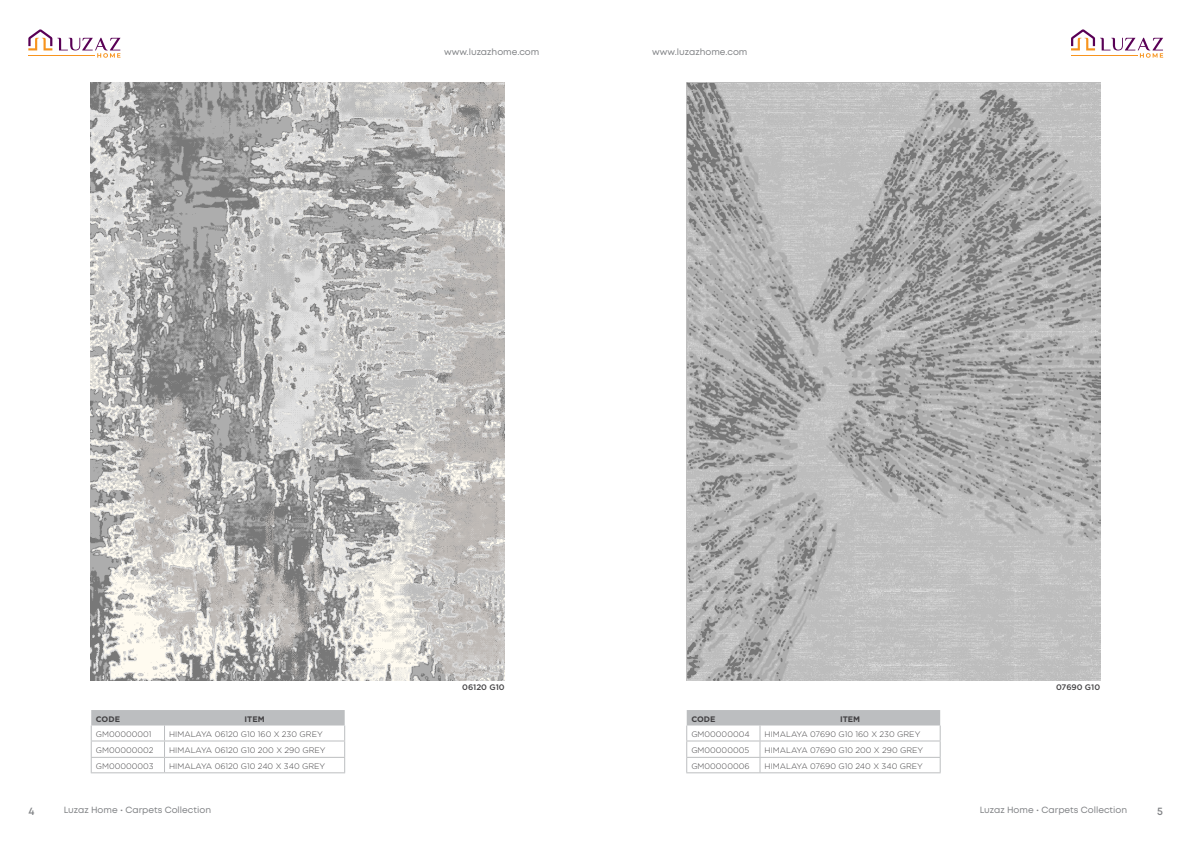
<style>
.page{position:relative;width:1191px;height:842px;background:#fff}
.page>*{position:absolute;margin:0;border:0;box-sizing:border-box;transform-origin:0 0}
.t1{font:600 11px "Mont";color:#808285}
.t2{font:9px "Mont";color:#808285}
.t3{font:300 8px "Gotham";color:#414042}
.t4{font:700 8px "Gotham";color:#414042}
.t5{font:500 8px "Gotham";color:#414042}
</style>
<div class="page">
<svg style="left:28px;top:29px;width:92px;height:29px"></svg>
<hr style="left:28px;top:55px;width:67px;height:1px;background:#f7941e">
<svg style="left:1071px;top:29px;width:92px;height:29px"></svg>
<hr style="left:1071px;top:55px;width:66px;height:1px;background:#f7941e">
<img style="left:91px;top:82px;width:414px;height:598px">
<img style="left:686px;top:82px;width:414px;height:598px">
<svg style="left:91px;top:710px;width:254px;height:62px"></svg>
<hr style="left:91px;top:772px;width:73px;height:1px;background:#bcbec0">
<hr style="left:164px;top:772px;width:181px;height:1px;background:#bcbec0">
<svg style="left:686px;top:710px;width:254px;height:62px"></svg>
<hr style="left:686px;top:772px;width:74px;height:1px;background:#bcbec0">
<hr style="left:760px;top:772px;width:180px;height:1px;background:#bcbec0">
<p class="t2" style="left:444px;top:46px;width:97px">www.luzazhome.com</p>
<p class="t2" style="left:652px;top:46px;width:97px">www.luzazhome.com</p>
<p class="t4" style="left:96px;top:715px;width:26px">CODE</p>
<p class="t4" style="left:244px;top:715px;width:22px">ITEM</p>
<p class="t3" style="left:96px;top:730px;width:57px">GM00000001</p>
<p class="t3" style="left:169px;top:730px;width:155px">HIMALAYA 06120 G10 160 X 230 GREY</p>
<p class="t3" style="left:96px;top:746px;width:59px">GM00000002</p>
<p class="t3" style="left:169px;top:746px;width:158px">HIMALAYA 06120 G10 200 X 290 GREY</p>
<p class="t3" style="left:96px;top:762px;width:59px">GM00000003</p>
<p class="t3" style="left:169px;top:762px;width:158px">HIMALAYA 06120 G10 240 X 340 GREY</p>
<p class="t5" style="left:462px;top:682px;width:44px">06120 G10</p>
<p class="t5" style="left:1056px;top:682px;width:46px">07690 G10</p>
<p class="t4" style="left:691px;top:715px;width:26px">CODE</p>
<p class="t4" style="left:840px;top:715px;width:22px">ITEM</p>
<p class="t3" style="left:691px;top:730px;width:60px">GM00000004</p>
<p class="t3" style="left:764px;top:730px;width:157px">HIMALAYA 07690 G10 160 X 230 GREY</p>
<p class="t3" style="left:691px;top:746px;width:59px">GM00000005</p>
<p class="t3" style="left:764px;top:746px;width:160px">HIMALAYA 07690 G10 200 X 290 GREY</p>
<p class="t3" style="left:691px;top:762px;width:60px">GM00000006</p>
<p class="t3" style="left:764px;top:762px;width:160px">HIMALAYA 07690 G10 240 X 340 GREY</p>
<h1 class="t1" style="left:28px;top:803px;width:8px">4</h1>
<p class="t2" style="left:64px;top:804px;width:149px">Luzaz Home • Carpets Collection</p>
<p class="t2" style="left:980px;top:804px;width:149px">Luzaz Home • Carpets Collection</p>
<h1 class="t1" style="left:1157px;top:803px;width:7px">5</h1>
</div>
